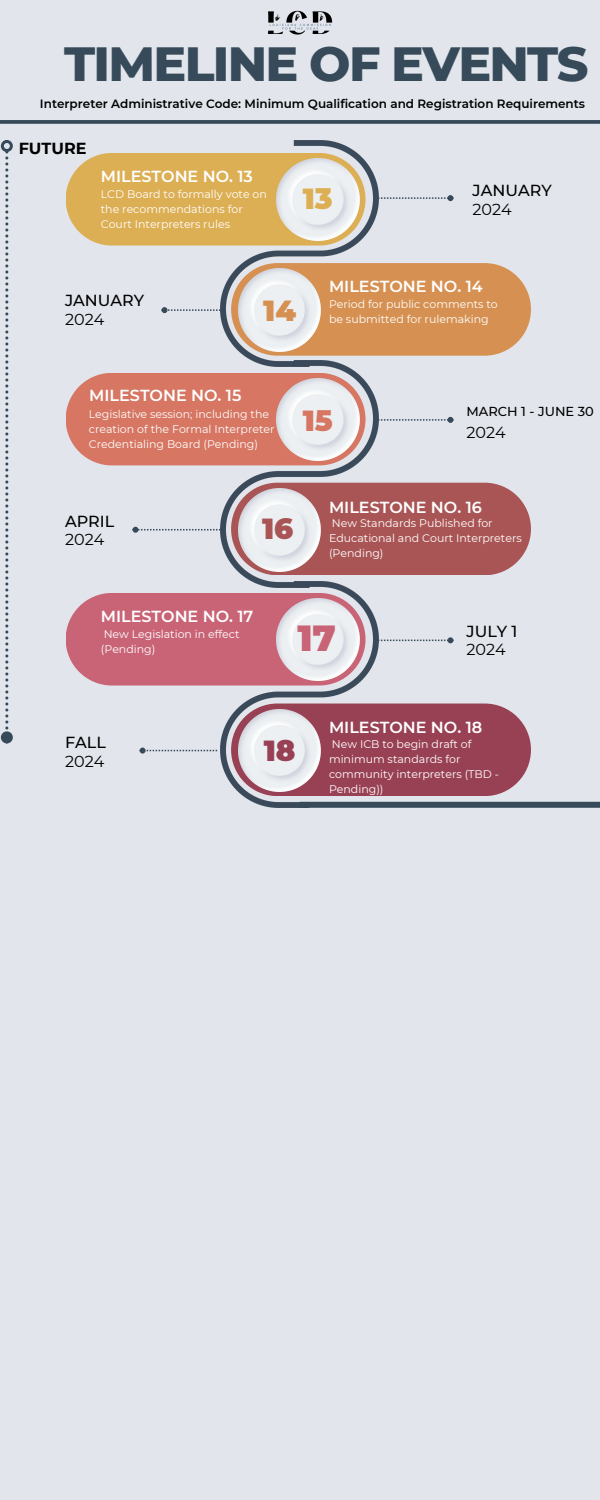
<style>
.page{position:relative;width:600px;height:1500px;background:#e2e6ec}
.page>*{position:absolute;margin:0;border:0;box-sizing:border-box;transform-origin:0 0}
.t1{font:800 49px "Montserrat";letter-spacing:-.035em;color:#364a5a}
.t2{font:900 36.3px "Montserrat";color:#c96477}
.t3{font:900 29px "Montserrat";color:#ddaf54}
.t4{font:900 29px "Montserrat";color:#d67663}
.t5{font:900 29px "Montserrat";color:#d69152}
.t6{font:900 29px "Montserrat";color:#a55}
.t7{font:900 29px "Montserrat";color:#994154}
.t8{font:600 16px "Montserrat";color:#fff}
.t9{font:500 16px "Montserrat";color:#000}
.t10{font:16px "Montserrat";color:#000}
.t11{font:700 16px "Montserrat";color:#000}
.t12{font:500 13px "Montserrat";color:#000}
.t13{font:600 12px "Montserrat";color:#000}
.t14{font:11px/15px "Montserrat";color:#fff}
</style>
<div class="page">
<img style="left:221px;top:140px;width:157px;height:221px">
<img style="left:221px;top:361px;width:157px;height:220px">
<img style="left:221px;top:581px;width:157px;height:227px">
<div style="left:66px;top:153px;width:300px;height:93px;background:#ddaf54;border-radius:46px"></div>
<img style="left:277px;top:158px;width:82px;height:83px">
<div style="left:66px;top:373px;width:300px;height:92px;background:#d67663;border-radius:46px"></div>
<div style="left:66px;top:593px;width:300px;height:93px;background:#c96477;border-radius:46px"></div>
<div style="left:231px;top:263px;width:300px;height:93px;background:#d69152;border-radius:46px"></div>
<svg style="left:162px;top:307px;width:59px;height:6px"></svg>
<img style="left:238px;top:269px;width:83px;height:82px">
<img style="left:277px;top:378px;width:82px;height:83px">
<img style="left:277px;top:598px;width:82px;height:83px">
<div style="left:231px;top:483px;width:300px;height:92px;background:#a55;border-radius:46px"></div>
<svg style="left:133px;top:527px;width:88px;height:6px"></svg>
<img style="left:238px;top:489px;width:83px;height:82px">
<div style="left:231px;top:704px;width:300px;height:92px;background:#994154;border-radius:46px"></div>
<svg style="left:140px;top:748px;width:77px;height:6px"></svg>
<img style="left:238px;top:709px;width:83px;height:83px">
<svg style="left:378px;top:417px;width:75px;height:6px"></svg>
<svg style="left:378px;top:637px;width:75px;height:6px"></svg>
<svg style="left:378px;top:195px;width:75px;height:6px"></svg>
<svg style="left:0;top:120px;width:600px;height:4px;background:#405362"></svg>
<img style="left:267px;top:10px;width:66px;height:25px">
<div style="left:300px;top:802px;width:300px;height:6px;background:#364a5a"></div>
<svg style="left:5px;top:152px;width:3px;height:578px"></svg>
<div style="left:1px;top:140px;width:12px;height:12px;border:3px solid #364a5a;border-radius:50%"></div>
<div style="left:2px;top:733px;width:9px;height:9px;background:#364a5a;border-radius:50%"></div>
<div style="left:1px;top:731px;width:12px;height:12px;border:3px solid #364a5a;border-radius:50%"></div>
<p class="t1" style="left:64px;top:34px;width:526px">TIMELINE OF EVENTS</p>
<p class="t13" style="left:40px;top:96px;width:547px">Interpreter Administrative Code: Minimum Qualification and Registration Requirements</p>
<p class="t11" style="left:19px;top:138px;width:69px">FUTURE</p>
<p class="t8" style="left:101px;top:167px;width:154px">MILESTONE NO. 13</p>
<p class="t14" style="left:101px;top:186px;width:168px">LCD Board to formally vote on the recommendations for<br>Court Interpreters rules</p>
<p class="t3" style="left:303px;top:181px;width:31px">13</p>
<p class="t9" style="left:473px;top:180px;width:81px">JANUARY</p>
<p class="t10" style="left:473px;top:199px;width:41px">2024</p>
<p class="t9" style="left:65px;top:291px;width:81px">JANUARY</p>
<p class="t10" style="left:65px;top:310px;width:41px">2024</p>
<p class="t5" style="left:263px;top:293px;width:34px">14</p>
<p class="t8" style="left:329px;top:277px;width:155px">MILESTONE NO. 14</p>
<p class="t14" style="left:329px;top:296px;width:170px">Period for public comments to be submitted for rulemaking</p>
<p class="t8" style="left:89px;top:386px;width:154px">MILESTONE NO. 15</p>
<p class="t14" style="left:89px;top:406px;width:187px">Legislative session; including the creation of the Formal Interpreter<br>Credentialing Board (Pending)</p>
<p class="t4" style="left:303px;top:403px;width:32px">15</p>
<p class="t12" style="left:467px;top:403px;width:129px">MARCH 1 - JUNE 30</p>
<p class="t10" style="left:467px;top:422px;width:41px">2024</p>
<p class="t9" style="left:65px;top:511px;width:51px">APRIL</p>
<p class="t10" style="left:65px;top:530px;width:41px">2024</p>
<p class="t6" style="left:262px;top:511px;width:33px">16</p>
<p class="t8" style="left:329px;top:497px;width:154px">MILESTONE NO. 16</p>
<p class="t14" style="left:329px;top:516px;width:194px">New Standards Published for<br>Educational and Court Interpreters (Pending)</p>
<p class="t8" style="left:101px;top:607px;width:154px">MILESTONE NO. 17</p>
<p class="t14" style="left:101px;top:626px;width:140px">New Legislation in effect (Pending)</p>
<p class="t2" style="left:297px;top:616px;width:40px">17</p>
<p class="t9" style="left:467px;top:622px;width:52px">JULY 1</p>
<p class="t10" style="left:467px;top:639px;width:41px">2024</p>
<p class="t9" style="left:65px;top:733px;width:42px">FALL</p>
<p class="t10" style="left:65px;top:751px;width:41px">2024</p>
<p class="t7" style="left:264px;top:733px;width:33px">18</p>
<p class="t8" style="left:329px;top:717px;width:155px">MILESTONE NO. 18</p>
<p class="t14" style="left:329px;top:737px;width:172px">New ICB to begin draft of minimum standards for community interpreters (TBD -<br>Pending))</p>
</div>
